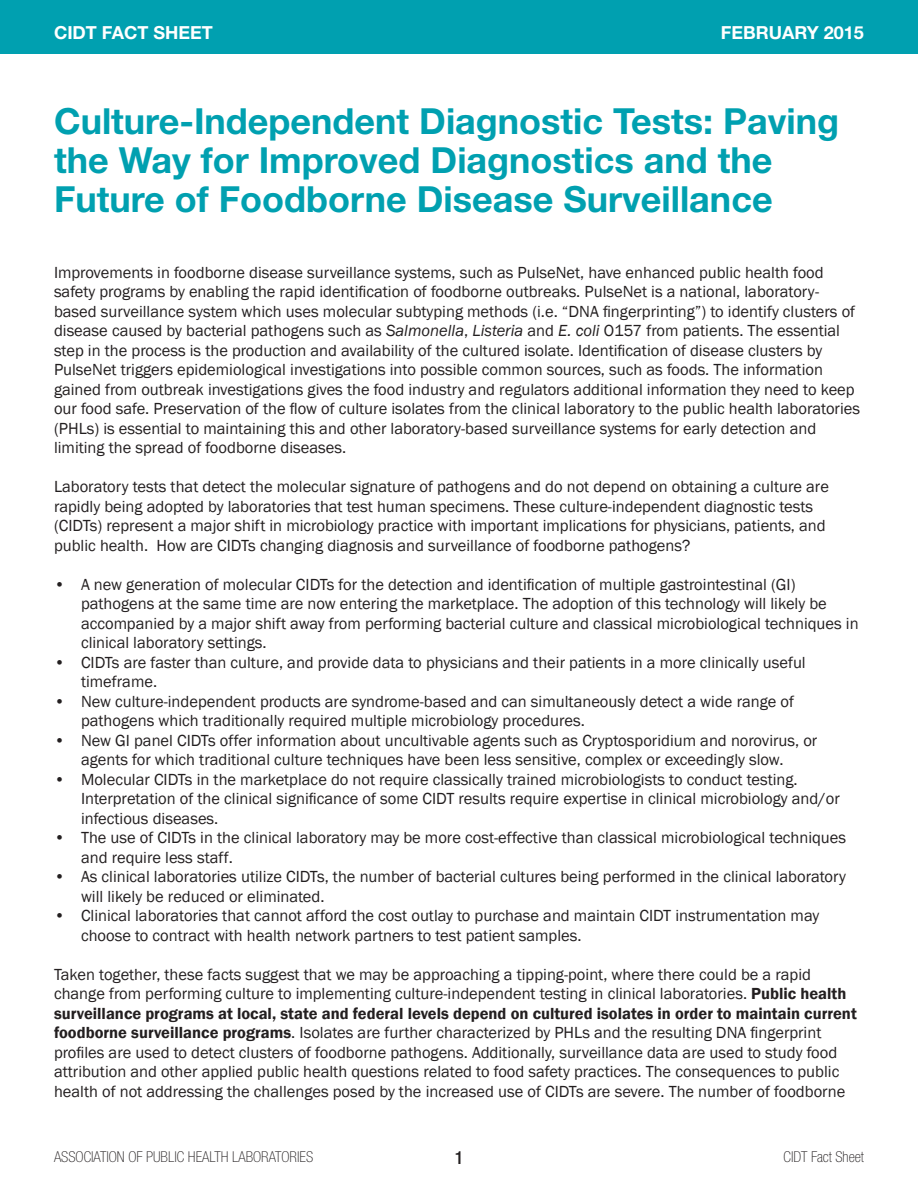
<style>
.page{position:relative;width:918px;height:1188px;background:#fff}
.page>*{position:absolute;margin:0;border:0;box-sizing:border-box;transform-origin:0 0}
.t1{font:700 36px/39px "Helvetica Neue LT Std";color:#00a0b0}
.t2{font:700 18px "Helvetica Neue LT Std";color:#fff}
.t3{font:500 condensed 18px "Helvetica Neue LT Std";color:#231f20}
.Body{font:16.5px/19.5px "Franklin Gothic";color:#231f20}
.t4{font:100 condensed 15px "Helvetica Neue LT Std";color:#231f20}
.s1{font-style:italic}
.s2{font-weight:600}
</style>
<div class="page">
<div style="left:0;top:0;width:918px;height:54px;background:#00a0b0"></div>
<p class="t2" style="left:54px;top:21px;width:160px">CIDT FACT SHEET</p>
<p class="t2" style="left:721px;top:21px;width:145px">FEBRUARY 2015</p>
<p class="t1" style="left:54px;top:101px;width:787px">Culture-Independent Diagnostic Tests: Paving the Way for Improved Diagnostics and the<br>Future of Foodborne Disease Surveillance</p>
<p class="Body" style="left:54px;top:263px;width:808px">Improvements in foodborne disease surveillance systems, such as PulseNet, have enhanced public health food safety programs by enabling the rapid identification of foodborne outbreaks. PulseNet is a national, laboratory&shy;based surveillance system which uses molecular subtyping methods (i.e. “DNA fingerprinting”) to identify clusters of disease caused by bacterial pathogens such as <span class="s1">Salmonella</span>, <span class="s1">Listeria</span> and <span class="s1">E. coli</span> O157 from patients. The essential step in the process is the production and availability of the cultured isolate. Identification of disease clusters by PulseNet triggers epidemiological investigations into possible common sources, such as foods. The information gained from outbreak investigations gives the food industry and regulators additional information they need to keep our food safe. Preservation of the flow of culture isolates from the clinical laboratory to the public health laboratories (PHLs) is essential to maintaining this and other laboratory-based surveillance systems for early detection and limiting the spread of foodborne diseases.</p>
<p class="Body" style="left:54px;top:477px;width:777px">Laboratory tests that detect the molecular signature of pathogens and do not depend on obtaining a culture are rapidly being adopted by laboratories that test human specimens. These culture-independent diagnostic tests (CIDTs) represent a major shift in microbiology practice with important implications for physicians, patients, and public health. How are CIDTs changing diagnosis and surveillance of foodborne pathogens?</p>
<p class="Body" style="left:81px;top:575px;width:779px;text-indent:-27px">• A new generation of molecular CIDTs for the detection and identification of multiple gastrointestinal (GI) pathogens at the same time are now entering the marketplace. The adoption of this technology will likely be accompanied by a major shift away from performing bacterial culture and classical microbiological techniques in clinical laboratory settings.</p>
<p class="Body" style="left:81px;top:653px;width:726px;text-indent:-27px">• CIDTs are faster than culture, and provide data to physicians and their patients in a more clinically useful timeframe.</p>
<p class="Body" style="left:81px;top:692px;width:715px;text-indent:-27px">• New culture-independent products are syndrome-based and can simultaneously detect a wide range of pathogens which traditionally required multiple microbiology procedures.</p>
<p class="Body" style="left:54px;top:731px;width:765px;text-align:center">• New GI panel CIDTs offer information about uncultivable agents such as Cryptosporidium and norovirus, or agents for which traditional culture techniques have been less sensitive, complex or exceedingly slow.</p>
<p class="Body" style="left:81px;top:770px;width:760px;text-indent:-27px">• Molecular CIDTs in the marketplace do not require classically trained microbiologists to conduct testing.<br>Interpretation of the clinical significance of some CIDT results require expertise in clinical microbiology and/or infectious diseases.</p>
<p class="Body" style="left:81px;top:828px;width:767px;text-indent:-27px">• The use of CIDTs in the clinical laboratory may be more cost-effective than classical microbiological techniques and require less staff.</p>
<p class="Body" style="left:81px;top:867px;width:766px;text-indent:-27px">• As clinical laboratories utilize CIDTs, the number of bacterial cultures being performed in the clinical laboratory will likely be reduced or eliminated.</p>
<p class="Body" style="left:81px;top:906px;width:740px;text-indent:-27px">• Clinical laboratories that cannot afford the cost outlay to purchase and maintain CIDT instrumentation may choose to contract with health network partners to test patient samples.</p>
<p class="Body" style="left:54px;top:965px;width:804px">Taken together, these facts suggest that we may be approaching a tipping-point, where there could be a rapid change from performing culture to implementing culture-independent testing in clinical laboratories. <span class="s2">Public health surveillance programs at local, state and federal levels depend on cultured isolates in order to maintain current foodborne surveillance programs</span>. Isolates are further characterized by PHLs and the resulting DNA fingerprint profiles are used to detect clusters of foodborne pathogens. Additionally, surveillance data are used to study food attribution and other applied public health questions related to food safety practices. The consequences to public health of not addressing the challenges posed by the increased use of CIDTs are severe. The number of foodborne</p>
<p class="t4" style="left:54px;top:1148px;width:261px">ASSOCIATION OF PUBLIC HEALTH LABORATORIES</p>
<p class="t3" style="left:455px;top:1147px;width:10px">1</p>
<p class="t4" style="left:784px;top:1148px;width:82px">CIDT Fact Sheet</p>
</div>
